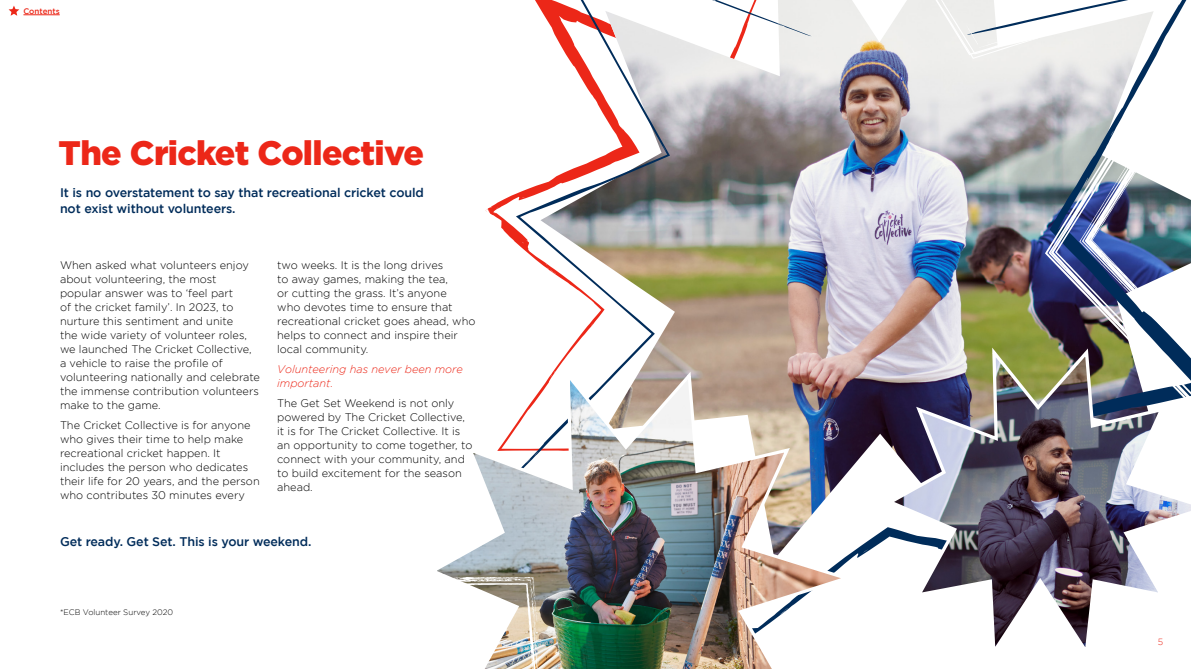
<style>
.page{position:relative;width:1191px;height:669px;background:#fff}
.page>*{position:absolute;margin:0;border:0;box-sizing:border-box;transform-origin:0 0}
.t1{font:900 34px "Gotham";letter-spacing:-.02em;color:#ec2718}
.t2{font:500 12.5px/16px "Gotham";letter-spacing:-.01em;color:#002c5a}
.t3{font:300 11px/14px "Gotham";color:#000}
.t4{font:italic 300 11px/14px "Gotham";color:#ec2718}
.t5{font:300 9px "Gotham";color:#ec2718}
.t6{font:300 8px "Gotham";color:#000}
.t7{font:500 8px "Gotham";color:#ec2718}
</style>
<div class="page">
<img style="left:535px;top:0;width:344px;height:558px">
<img style="left:879px;top:42px;width:115px;height:502px">
<svg style="left:880px;top:0;width:114px;height:59px;background:#ececeb"></svg>
<img style="left:994px;top:0;width:197px;height:343px">
<img style="left:883px;top:343px;width:308px;height:304px">
<img style="left:550px;top:366px;width:306px;height:303px">
<svg style="left:437px;top:24px;width:113px;height:645px"></svg>
<svg style="left:9px;top:6px;width:10px;height:10px"></svg>
<hr style="left:23px;top:15px;width:37px;height:1px;background:#ec2718">
<p class="t7" style="left:23px;top:6px;width:38px">Contents</p>
<h1 class="t1" style="left:59px;top:134px;width:367px">The Cricket Collective</h1>
<p class="t2" style="left:60px;top:184px;width:365px">It is no overstatement to say that recreational cricket could not exist without volunteers.</p>
<p class="t3" style="left:60px;top:258px;width:201px">When asked what volunteers enjoy about volunteering, the most popular answer was to ‘feel part<br>of the cricket family’. In 2023, to nurture this sentiment and unite<br>the wide variety of volunteer roles, we launched The Cricket Collective, a vehicle to raise the profile of volunteering nationally and celebrate the immense contribution volunteers make to the game.</p>
<p class="t3" style="left:60px;top:418px;width:201px">The Cricket Collective is for anyone who gives their time to help make recreational cricket happen. It includes the person who dedicates their life for 20 years, and the person who contributes 30 minutes every</p>
<p class="t3" style="left:277px;top:258px;width:200px">two weeks. It is the long drives<br>to away games, making the tea,<br>or cutting the grass. It’s anyone<br>who devotes time to ensure that recreational cricket goes ahead, who helps to connect and inspire their local community.</p>
<p class="t4" style="left:277px;top:362px;width:187px">Volunteering has never been more important.</p>
<p class="t3" style="left:277px;top:396px;width:197px">The Get Set Weekend is not only powered by The Cricket Collective, it is for The Cricket Collective. It is an opportunity to come together, to connect with your community, and to build excitement for the season ahead.</p>
<p class="t2" style="left:60px;top:534px;width:253px">Get ready. Get Set. This is your weekend.</p>
<p class="t6" style="left:60px;top:608px;width:115px">*ECB Volunteer Survey 2020</p>
<p class="t5" style="left:1158px;top:637px;width:7px">5</p>
</div>
